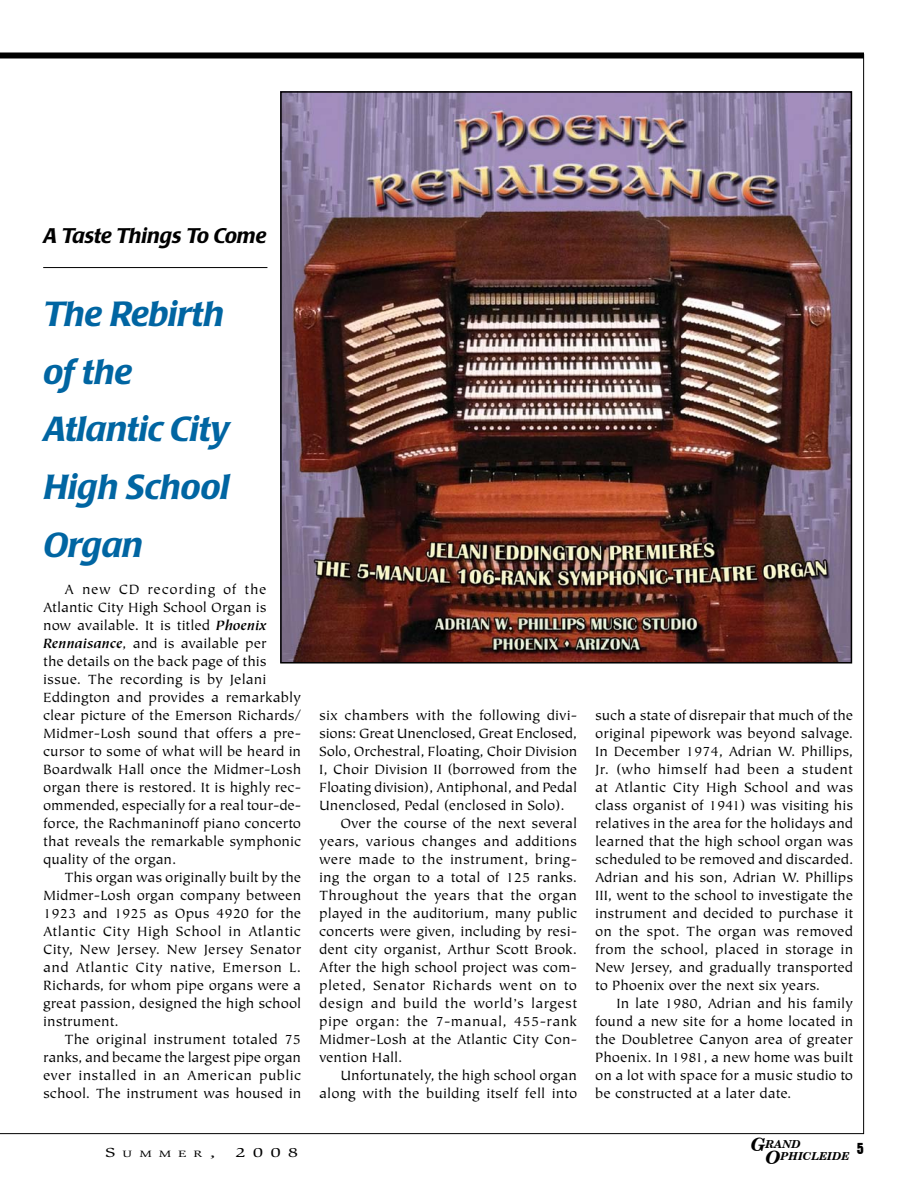
<style>
.page{position:relative;width:918px;height:1188px;background:#fff}
.page>*{position:absolute;margin:0;border:0;box-sizing:border-box;transform-origin:0 0}
.t1{font:italic 500 34.5px/57.9px "Poppl Laudatio";color:#0065a2}
.t2{font:italic 500 21px "Poppl Laudatio";color:#000}
.t3{font:italic 700 18.3px "Century Schoolbook BT";color:#000}
.t4{font:700 condensed 16.5px "Aurora BT";color:#000}
.t5{font:15px/18px "Tiepolo";color:#000;text-align:justify}
.t6{font:15px "Tiepolo";letter-spacing:.025em;color:#000}
.t7{font:13.5px "Slimbach";color:#000;scale:1.5 1}
.t8{font:italic 700 10.95px "Century Schoolbook BT";color:#000}
.t9{font:9.45px "Slimbach";letter-spacing:.5em;color:#000;scale:1.5 1}
.s1{font-weight:700;font-style:italic}
.s2{font-size:13.5px}
.s3{font-size:18.3px}
</style>
<div class="page">
<div style="left:0;top:52px;width:864px;height:6px;background:#000"></div>
<hr style="left:43px;top:267px;width:224px;height:1px;background:#000">
<img style="left:283px;top:94px;width:566px;height:567px">
<div style="left:280px;top:91px;width:572px;height:573px;border:2px solid #000"></div>
<h2 class="t2" style="left:43px;top:223px;width:224px">A Taste Things To Come</h2>
<h1 class="t1" style="left:43px;top:285px;width:188px">The Rebirth of the<br>Atlantic City<br>High School<br>Organ</h1>
<p class="t5" style="left:43px;top:581px;width:260px;text-align:left;text-indent:21px">A new CD recording of the Atlantic City High School Organ is<br>now available. It is titled <span class="s1">Phoenix Rennaisance</span>, and is available per<br>the details on the back page of this issue. The recording is by Jelani Eddington and provides a remarkably clear picture of the Emerson Richards/ Midmer-Losh sound that offers a pre&shy;cursor to some of what will be heard in Boardwalk Hall once the Midmer-Losh organ there is restored. It is highly rec&shy;ommended, especially for a real tour-de&shy;force, the Rachmaninoff piano concerto that reveals the remarkable symphonic quality of the organ.</p>
<p class="t5" style="left:43px;top:869px;width:260px;text-indent:21px">This organ was originally built by the Midmer-Losh organ company between 1923 and 1925 as Opus 4920 for the Atlantic City High School in Atlantic City, New Jersey. New Jersey Senator and Atlantic City native, Emerson L.<br>Richards, for whom pipe organs were a great passion, designed the high school instrument.</p>
<p class="t5" style="left:43px;top:1031px;width:259px;text-indent:21px">The original instrument totaled 75 ranks, and became the largest pipe organ ever installed in an American public school. The instrument was housed in</p>
<p class="t5" style="left:319px;top:707px;width:260px">six chambers with the following divi-</p>
<p class="t5" style="left:319px;top:725px;width:259px">sions: Great Unenclosed, Great Enclosed,</p>
<p class="t5" style="left:319px;top:743px;width:260px">Solo, Orchestral, Floating, Choir Division</p>
<p class="t5" style="left:319px;top:761px;width:260px">I, Choir Division II (borrowed from the</p>
<p class="t5" style="left:319px;top:779px;width:259px">Floating division), Antiphonal, and Pedal</p>
<p class="t5" style="left:319px;top:797px;width:247px">Unenclosed, Pedal (enclosed in Solo).</p>
<p class="t5" style="left:340px;top:815px;width:238px">Over the course of the next several</p>
<p class="t5" style="left:319px;top:833px;width:259px">years, various changes and additions</p>
<p class="t5" style="left:319px;top:851px;width:260px">were made to the instrument, bring-</p>
<p class="t5" style="left:319px;top:869px;width:259px">ing the organ to a total of 125 ranks.</p>
<p class="t5" style="left:319px;top:887px;width:259px">Throughout the years that the organ</p>
<p class="t5" style="left:319px;top:905px;width:259px">played in the auditorium, many public</p>
<p class="t5" style="left:319px;top:923px;width:260px">concerts were given, including by resi-</p>
<p class="t5" style="left:319px;top:941px;width:259px">dent city organist, Arthur Scott Brook.</p>
<p class="t5" style="left:319px;top:959px;width:259px">After the high school project was com-</p>
<p class="t6" style="left:319px;top:977px;width:259px">pleted, Senator Richards went on to</p>
<p class="t6" style="left:319px;top:995px;width:260px">design and build the world’s largest</p>
<p class="t6" style="left:319px;top:1013px;width:260px">pipe organ: the 7-manual, 455-rank</p>
<p class="t5" style="left:319px;top:1031px;width:260px">Midmer-Losh at the Atlantic City Con-</p>
<p class="t5" style="left:319px;top:1049px;width:85px">vention Hall.</p>
<p class="t5" style="left:340px;top:1067px;width:238px">Unfortunately, the high school organ</p>
<p class="t5" style="left:319px;top:1085px;width:260px">along with the building itself fell into</p>
<p class="t5" style="left:595px;top:707px;width:260px">such a state of disrepair that much of the original pipework was beyond salvage.<br>In December 1974, Adrian W. Phillips, Jr. (who himself had been a student at Atlantic City High School and was class organist of 1941) was visiting his relatives in the area for the holidays and learned that the high school organ was scheduled to be removed and discarded.<br>Adrian and his son, Adrian W. Phillips III, went to the school to investigate the instrument and decided to purchase it on the spot. The organ was removed from the school, placed in storage in New Jersey, and gradually transported to Phoenix over the next six years.</p>
<p class="t5" style="left:595px;top:995px;width:260px;text-indent:21px">In late 1980, Adrian and his family found a new site for a home located in the Doubletree Canyon area of greater Phoenix. In 1981, a new home was built on a lot with space for a music studio to be constructed at a later date.</p>
<p class="t3" style="left:751px;top:1133px;width:16px">G</p>
<p class="t4" style="left:857px;top:1139px;width:9px">5</p>
<p class="t8" style="left:766px;top:1138px;width:37px">RAND</p>
<p class="t9" style="left:105px;top:1149px;width:75px"><span class="s2">S</span> UMMER<span class="s2">,</span></p>
<p class="t7" style="left:236px;top:1145px;width:43px">2008</p>
<p class="t8" style="left:765px;top:1149px;width:86px"><span class="s3">O</span>PHICLEIDE</p>
</div>
